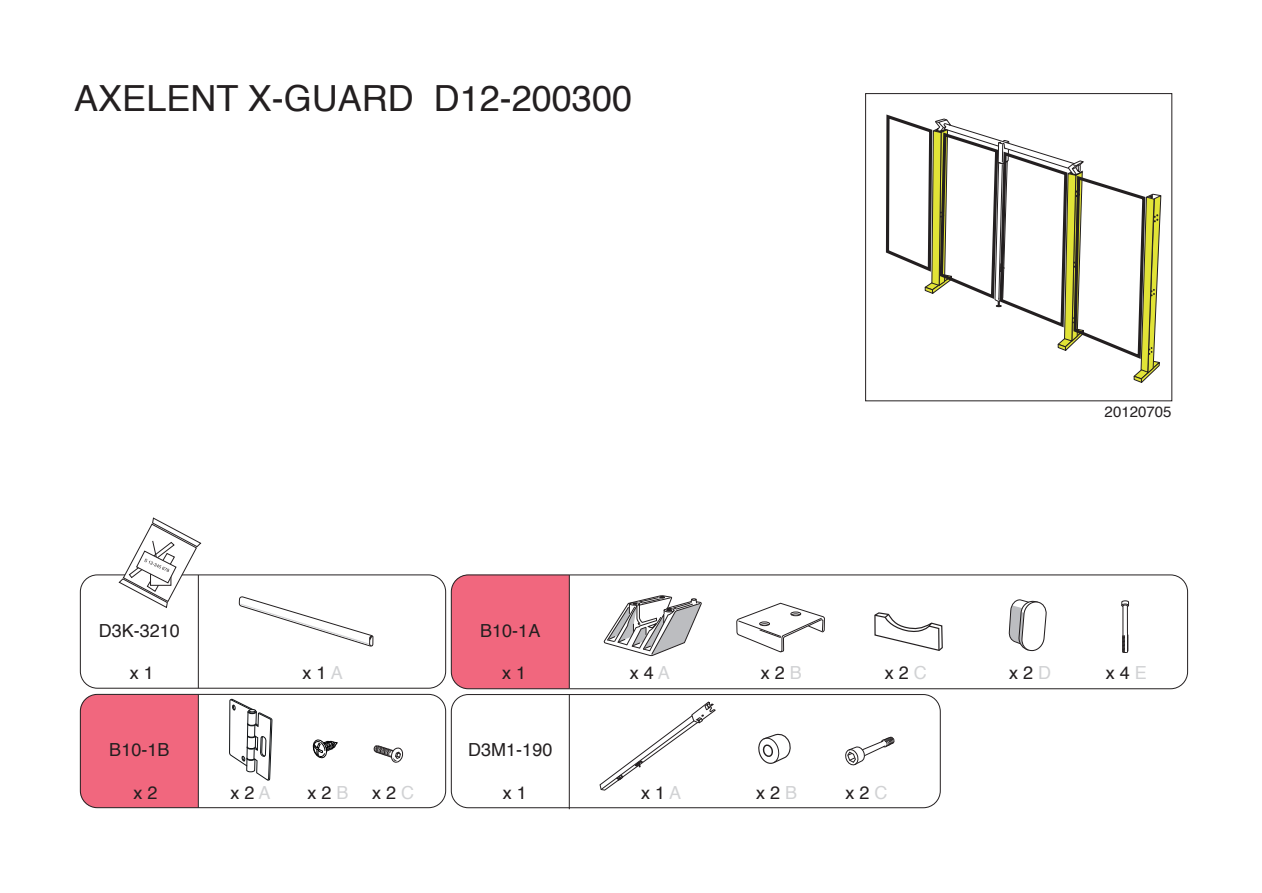
<style>
.page{position:relative;width:1262px;height:893px;background:#fff}
.page>*{position:absolute;margin:0;border:0;box-sizing:border-box;transform-origin:0 0}
.t1{font:36px "Helvetica";color:#231f20}
.t2{font:18px "Helvetica";color:#231f20}
.t3{font:15px "Helvetica";color:#231f20}
.s1{color:#d1d2d4}
</style>
<div class="page">
<div style="left:80px;top:694px;width:118px;height:113px;background:#f1677e"></div>
<div style="left:451px;top:576px;width:118px;height:112px;background:#f1677e"></div>
<svg style="left:845px;top:736px;width:49px;height:29px"></svg>
<svg style="left:758px;top:733px;width:33px;height:31px"></svg>
<svg style="left:736px;top:602px;width:89px;height:51px"></svg>
<svg style="left:874px;top:612px;width:69px;height:39px"></svg>
<svg style="left:604px;top:595px;width:97px;height:61px"></svg>
<svg style="left:1121px;top:600px;width:8px;height:52px"></svg>
<svg style="left:1008px;top:599px;width:39px;height:52px"></svg>
<svg style="left:599px;top:701px;width:116px;height:89px"></svg>
<svg style="left:885px;top:114px;width:276px;height:269px"></svg>
<hr style="left:569px;top:575px;width:1px;height:113px;background:#231f20">
<hr style="left:569px;top:694px;width:1px;height:115px;background:#231f20">
<hr style="left:198px;top:575px;width:1px;height:113px;background:#231f20">
<div style="left:80px;top:574px;width:366px;height:114px;border:1px solid #231f20;border-radius:17px"></div>
<hr style="left:198px;top:694px;width:1px;height:113px;background:#231f20">
<div style="left:80px;top:694px;width:366px;height:114px;border:1px solid #231f20;border-radius:17px"></div>
<div style="left:451px;top:574px;width:737px;height:115px;border:1px solid #231f20;border-radius:17px"></div>
<svg style="left:118px;top:517px;width:84px;height:91px"></svg>
<div style="left:451px;top:694px;width:489px;height:114px;border:1px solid #231f20;border-radius:17px"></div>
<svg style="left:229px;top:596px;width:174px;height:213px"></svg>
<div style="left:865px;top:93px;width:307px;height:308px;border:1px solid #231f20"></div>
<h1 class="t1" style="left:74px;top:70px;width:559px">AXELENT X-GUARD D12-200300</h1>
<p class="t2" style="left:99px;top:617px;width:83px">D3K-3210</p>
<p class="t2" style="left:480px;top:617px;width:62px">B10-1A</p>
<p class="t3" style="left:1104px;top:400px;width:68px">20120705</p>
<p class="t2" style="left:130px;top:659px;width:26px">x 1</p>
<p class="t2" style="left:303px;top:659px;width:42px">x 1 <span class="s1">A</span></p>
<p class="t2" style="left:502px;top:659px;width:26px">x 1</p>
<p class="t2" style="left:630px;top:659px;width:42px">x 4 <span class="s1">A</span></p>
<p class="t2" style="left:761px;top:659px;width:43px">x 2 <span class="s1">B</span></p>
<p class="t2" style="left:884px;top:659px;width:44px">x 2 <span class="s1">C</span></p>
<p class="t2" style="left:1009px;top:659px;width:44px">x 2 <span class="s1">D</span></p>
<p class="t2" style="left:1105px;top:659px;width:43px">x 4 <span class="s1">E</span></p>
<p class="t2" style="left:109px;top:735px;width:62px">B10-1B</p>
<p class="t2" style="left:468px;top:735px;width:86px">D3M1-190</p>
<p class="t2" style="left:133px;top:778px;width:26px">x 2</p>
<p class="t2" style="left:230px;top:778px;width:42px">x 2 <span class="s1">A</span></p>
<p class="t2" style="left:307px;top:778px;width:43px">x 2 <span class="s1">B</span></p>
<p class="t2" style="left:372px;top:778px;width:44px">x 2 <span class="s1">C</span></p>
<p class="t2" style="left:503px;top:778px;width:26px">x 1</p>
<p class="t2" style="left:641px;top:778px;width:42px">x 1 <span class="s1">A</span></p>
<p class="t2" style="left:756px;top:778px;width:43px">x 2 <span class="s1">B</span></p>
<p class="t2" style="left:845px;top:778px;width:44px">x 2 <span class="s1">C</span></p>
</div>
